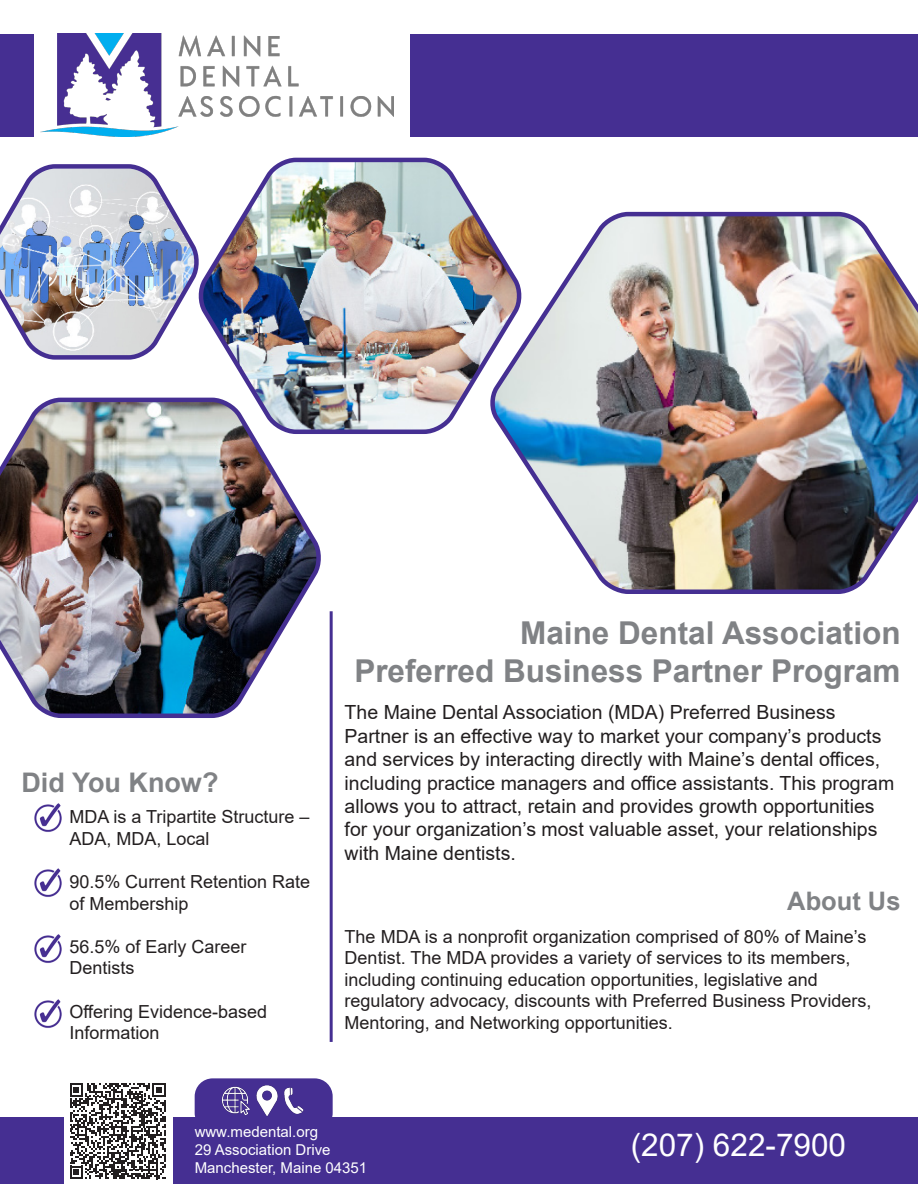
<style>
.page{position:relative;width:918px;height:1188px;background:#fff}
.page>*{position:absolute;margin:0;border:0;box-sizing:border-box;transform-origin:0 0}
.t1{font:700 31.5px "Arial";color:#808285}
.t2{font:31.5px "Arial";color:#fff}
.t3{font:700 27px "Arial";color:#808285}
.t4{font:700 25.5px "Arial";color:#808285}
.t5{font:19.5px/23.4px "Arial";color:#231f20}
.t6{font:18px/21.6px "Arial";color:#231f20}
.t7{font:15px "Arial";color:#fff}
</style>
<div class="page">
<img style="left:204px;top:157px;width:281px;height:277px">
<div style="left:195px;top:1078px;width:138px;height:53px;background:#452f92;border-radius:18px"></div>
<img style="left:40px;top:34px;width:353px;height:102px">
<img style="left:485px;top:211px;width:433px;height:383px">
<img style="left:0;top:395px;width:326px;height:323px">
<div style="left:0;top:1117px;width:64px;height:67px;background:#452f92"></div>
<div style="left:174px;top:1117px;width:744px;height:67px;background:#452f92"></div>
<hr style="left:330px;top:611px;width:3px;height:431px;background:#452f92">
<img style="left:34px;top:803px;width:28px;height:29px">
<img style="left:34px;top:868px;width:28px;height:29px">
<img style="left:34px;top:934px;width:28px;height:29px">
<img style="left:34px;top:999px;width:28px;height:29px">
<img style="left:220px;top:1078px;width:86px;height:38px">
<div style="left:410px;top:34px;width:508px;height:102px;background:#452f92"></div>
<div style="left:0;top:34px;width:34px;height:102px;background:#452f92"></div>
<img style="left:0;top:164px;width:204px;height:196px">
<svg style="left:70px;top:1083px;width:96px;height:96px"></svg>
<p class="t3" style="left:21px;top:763px;width:199px">Did You Know?</p>
<p class="t6" style="left:69px;top:806px;width:242px">MDA is a Tripartite Structure –<br>ADA, MDA, Local</p>
<p class="t6" style="left:69px;top:871px;width:242px">90.5% Current Retention Rate of Membership</p>
<p class="t6" style="left:69px;top:936px;width:179px">56.5% of Early Career<br>Dentists</p>
<p class="t6" style="left:69px;top:1000px;width:199px">Offering Evidence-based<br>Information</p>
<p class="t1" style="left:520px;top:611px;width:382px">Maine Dental Association</p>
<p class="t1" style="left:354px;top:649px;width:548px">Preferred Business Partner Program</p>
<p class="t5" style="left:345px;top:701px;width:551px">The Maine Dental Association (MDA) Preferred Business Partner is an effective way to market your company’s products and services by interacting directly with Maine’s dental offices, including practice managers and office assistants. This program allows you to attract, retain and provides growth opportunities for your organization’s most valuable asset, your relationships with Maine dentists.</p>
<p class="t4" style="left:787px;top:883px;width:115px">About Us</p>
<p class="t6" style="left:345px;top:925px;width:528px">The MDA is a nonprofit organization comprised of 80% of Maine’s Dentist. The MDA provides a variety of services to its members, including continuing education opportunities, legislative and regulatory advocacy, discounts with Preferred Business Providers, Mentoring, and Networking opportunities.</p>
<p class="t7" style="left:195px;top:1121px;width:125px">www.medental.org</p>
<p class="t7" style="left:195px;top:1139px;width:137px">29 Association Drive</p>
<p class="t7" style="left:195px;top:1157px;width:174px">Manchester, Maine 04351</p>
<p class="t2" style="left:631px;top:1123px;width:217px">(207) 622-7900</p>
</div>
